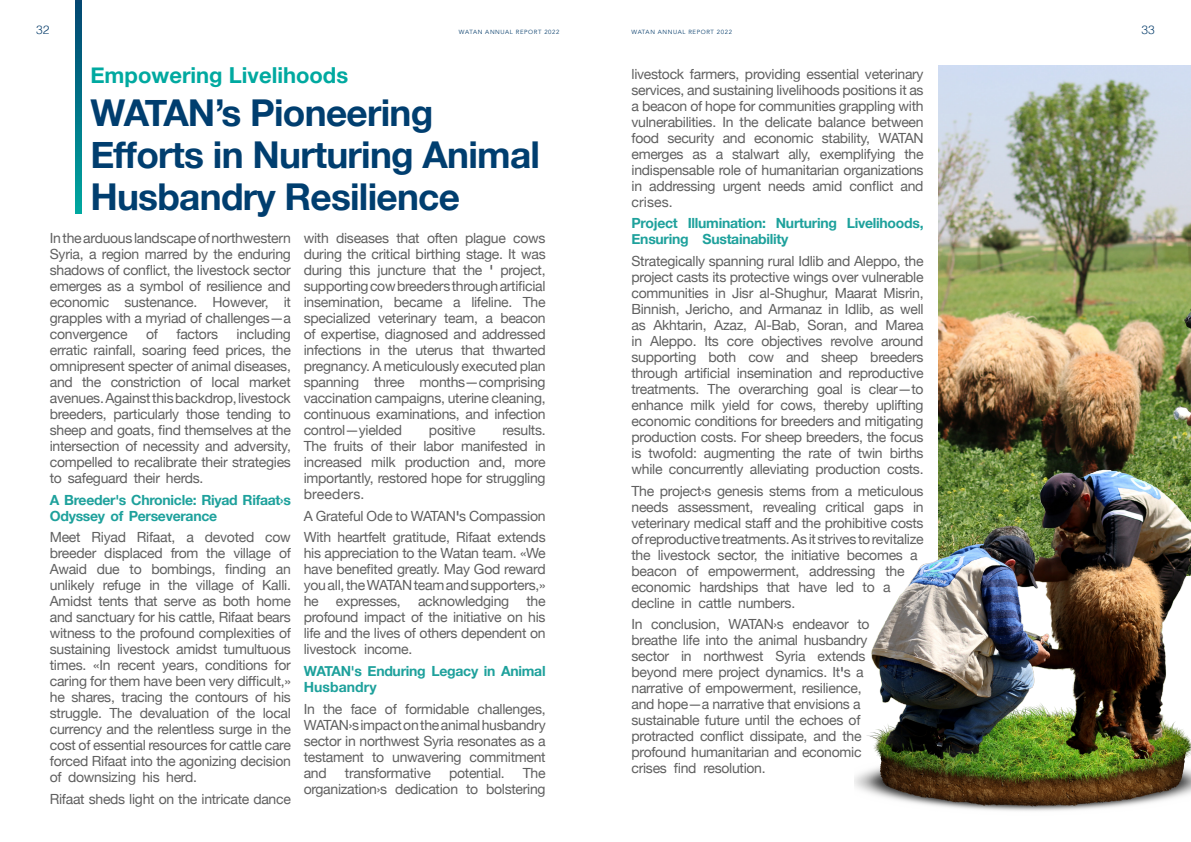
<style>
.page{position:relative;width:1191px;height:842px;background:#fff}
.page>*{position:absolute;margin:0;border:0;box-sizing:border-box;transform-origin:0 0}
.t1{font:700 37px/42px "Helvetica Neue";letter-spacing:-.02em;color:#003e6f}
.t2{font:700 22px "Helvetica Neue";color:#00a9a0}
.t3{font:14px/16px "Helvetica Neue";letter-spacing:-.02em;color:#606060;text-align:justify}
.t4{font:700 14px/16px "Helvetica Neue";letter-spacing:-.02em;color:#1ea19c}
.t5{font:300 12px "Helvetica";color:#0c416e}
.t6{font:6px "Avenir";letter-spacing:.1em;color:#0c416e}
.s1{font-weight:700}
</style>
<div class="page">
<svg style="left:75px;top:1px;width:6px;height:212px"></svg>
<img style="left:938px;top:65px;width:253px;height:369px">
<img style="left:854px;top:434px;width:337px;height:377px">
<p class="t5" style="left:36px;top:19px;width:15px">32</p>
<p class="t6" style="left:459px;top:28px;width:102px">WATAN ANNUAL REPORT 2022</p>
<p class="t6" style="left:631px;top:28px;width:102px">WATAN ANNUAL REPORT 2022</p>
<p class="t5" style="left:1141px;top:19px;width:15px">33</p>
<p class="t2" style="left:90px;top:58px;width:259px">Empowering Livelihoods</p>
<p class="t1" style="left:90px;top:92px;width:451px">WATAN’s Pioneering<br>Efforts in Nurturing Animal<br>Husbandry Resilience</p>
<p class="t3" style="left:50px;top:231px;width:243px">In the arduous landscape of northwestern Syria, a region marred by the enduring shadows of conflict, the livestock sector emerges as a symbol of resilience and economic sustenance. However, it grapples with a myriad of challenges—a convergence</p>
<p class="t3" style="left:146px;top:327px;width:13px">of</p>
<p class="t3" style="left:176px;top:327px;width:43px">factors</p>
<p class="t3" style="left:50px;top:327px;width:243px;text-indent:187px">including erratic rainfall, soaring feed prices, the omnipresent specter of animal diseases, and the constriction of local market avenues. Against this backdrop, livestock breeders, particularly those tending to sheep and goats, find themselves at the intersection of necessity and adversity, compelled to recalibrate their strategies to safeguard their herds.</p>
<p class="t4" style="left:50px;top:492px;width:243px">A Breeder's Chronicle: Riyad Rifaat›s<br>Odyssey of Perseverance</p>
<p class="t3" style="left:50px;top:530px;width:243px">Meet Riyad Rifaat, a devoted cow breeder displaced from the village of Awaid due to bombings, finding an unlikely refuge in the village of Kalli.<br>Amidst tents that serve as both home and sanctuary for his cattle, Rifaat bears witness to the profound complexities of sustaining livestock amidst tumultuous times. «In recent years, conditions for caring for them have been very difficult,» he shares, tracing the contours of his struggle. The devaluation of the local currency and the relentless surge in the cost of essential resources for cattle care forced Rifaat into the agonizing decision of downsizing his herd.</p>
<p class="t3" style="left:50px;top:792px;width:242px">Rifaat sheds light on the intricate dance</p>
<p class="t3" style="left:304px;top:231px;width:243px">with diseases that often plague cows during the critical birthing stage. It was during this juncture that the <span class="s1">'</span> project, supporting cow breeders through artificial insemination, became a lifeline. The specialized veterinary team, a beacon of expertise, diagnosed and addressed infections in the uterus that thwarted pregnancy. A meticulously executed plan spanning three months—comprising vaccination campaigns, uterine cleaning, continuous examinations, and infection control—yielded</p>
<p class="t3" style="left:304px;top:423px;width:243px;text-indent:199px">results.<br>The fruits of their labor manifested in increased milk production and, more importantly, restored hope for struggling breeders.</p>
<p class="t3" style="left:304px;top:508px;width:243px">A Grateful Ode to WATAN<span class="s1">'</span>s Compassion</p>
<p class="t3" style="left:304px;top:530px;width:243px">With heartfelt gratitude, Rifaat extends his appreciation to the Watan team. «We have benefited greatly. May God reward you all, the WATAN team and supporters,» he expresses, acknowledging the profound impact of the initiative on his life and the lives of others dependent on livestock income.</p>
<p class="t4" style="left:304px;top:663px;width:243px">WATAN's Enduring Legacy in Animal<br>Husbandry</p>
<p class="t3" style="left:304px;top:701px;width:243px">In the face of formidable challenges, WATAN›s impact on the animal husbandry sector in northwest Syria resonates as a testament to unwavering commitment and</p>
<p class="t3" style="left:429px;top:423px;width:48px">positive</p>
<p class="t3" style="left:345px;top:765px;width:88px">transformative</p>
<p class="t3" style="left:449px;top:765px;width:57px">potential.</p>
<p class="t3" style="left:304px;top:765px;width:243px;text-align:right">The<br>organization›s dedication to bolstering</p>
<p class="t3" style="left:631px;top:66px;width:294px">livestock farmers, providing essential veterinary services, and sustaining livelihoods positions it as a beacon of hope for communities grappling with vulnerabilities. In the delicate balance between food security and economic stability, WATAN emerges as a stalwart ally, exemplifying the indispensable role of humanitarian organizations in addressing urgent needs amid conflict and crises.</p>
<p class="t4" style="left:631px;top:216px;width:293px">Project Illumination: Nurturing Livelihoods,<br>Ensuring Sustainability</p>
<p class="t3" style="left:631px;top:254px;width:294px">Strategically spanning rural Idlib and Aleppo, the project casts its protective wings over vulnerable communities in Jisr al-Shughur, Maarat Misrin, Binnish, Jericho, and Armanaz in Idlib, as well as Akhtarin, Azaz, Al-Bab, Soran, and Marea in Aleppo. Its core objectives revolve around supporting both cow and sheep breeders through artificial insemination and reproductive treatments. The overarching goal is clear—to enhance milk yield for cows, thereby uplifting economic conditions for breeders and mitigating production costs. For sheep breeders, the focus is twofold: augmenting the rate of twin births while concurrently alleviating production costs.</p>
<p class="t3" style="left:631px;top:483px;width:294px;text-align:left">The project›s genesis stems from a meticulous needs assessment, revealing critical gaps in veterinary medical staff and the prohibitive costs of reproductive treatments. As it strives to revitalize the livestock sector, the initiative becomes a beacon of empowerment, addressing the economic hardships that have led to a decline in cattle numbers.</p>
<p class="t3" style="left:631px;top:617px;width:239px;text-align:left">In conclusion, WATAN›s endeavor to breathe life into the animal husbandry sector in northwest Syria extends beyond mere project dynamics. It<span class="s1">'</span>s a narrative of empowerment, resilience, and hope—a narrative that envisions a sustainable future until the echoes of protracted conflict dissipate, and the profound humanitarian and economic crises find resolution.</p>
</div>
